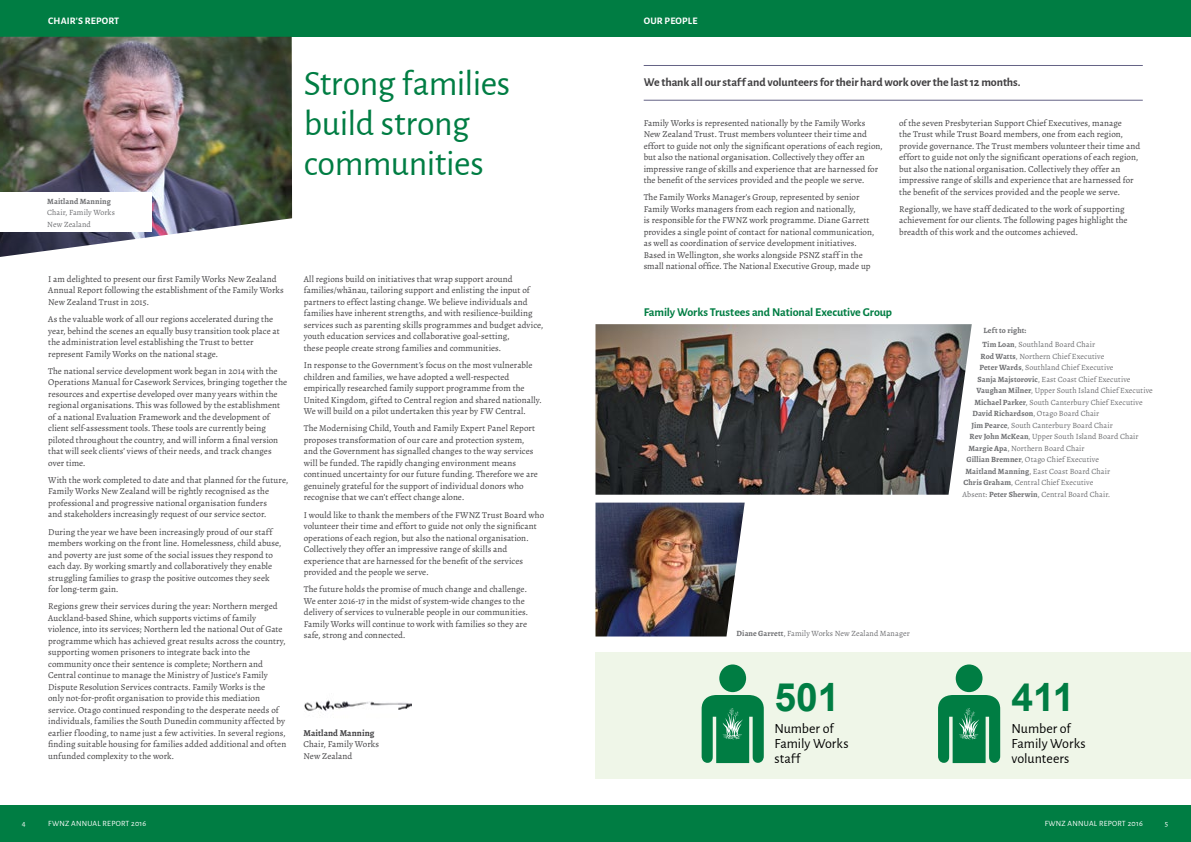
<style>
.page{position:relative;width:1191px;height:842px;background:#fff}
.page>*{position:absolute;margin:0;border:0;box-sizing:border-box;transform-origin:0 0}
.t1{font:700 39.1px "Arial";color:#007d43}
.t2{font:36px/40px "Alegreya Sans";letter-spacing:-.015em;color:#007d43}
.t3{font:14px/15px "Alegreya Sans";color:#000}
.t4{font:700 12px "Alegreya Sans";letter-spacing:-.01em;color:#414042}
.t5{font:700 12px "Alegreya Sans";letter-spacing:-.01em;color:#007d43}
.t6{font:700 10px "Alegreya Sans";letter-spacing:.015em;color:#fff}
.t7{font:9px/11.5px "Alegreya";letter-spacing:.005em;color:#414042}
.t8{font:700 9px "Alegreya";letter-spacing:.005em;color:#414042}
.t9{font:8px/11.5px "Alegreya";letter-spacing:.01em;color:#6d6e71}
.t10{font:8px "Alegreya Sans";letter-spacing:.03em;color:#fff}
.t11{font:700 8px "Alegreya";letter-spacing:.01em;color:#6d6e71}
.s1{font-weight:700}
</style>
<div class="page">
<div style="left:0;top:0;width:1191px;height:37px;background:#007d43"></div>
<div style="left:0;top:805px;width:1191px;height:37px;background:#007d43"></div>
<div style="left:595px;top:652px;width:596px;height:127px;background:#eff6e8"></div>
<hr style="left:643px;top:65px;width:499px;height:1px;background:#646386">
<hr style="left:643px;top:100px;width:499px;height:1px;background:#646386">
<img style="left:0;top:37px;width:292px;height:220px">
<div style="left:0;top:193px;width:152px;height:39px;background:#fff"></div>
<img style="left:595px;top:324px;width:376px;height:171px">
<img style="left:595px;top:503px;width:149px;height:133px">
<div style="left:719px;top:664px;width:27px;height:28px;background:#007d43;border-radius:50%"></div>
<div style="left:955px;top:664px;width:27px;height:28px;background:#007d43;border-radius:50%"></div>
<svg style="left:701px;top:695px;width:62px;height:68px;background:#248f5c"></svg>
<svg style="left:938px;top:695px;width:62px;height:68px;background:#228e5b"></svg>
<img style="left:304px;top:700px;width:108px;height:11px">
<p class="t6" style="left:48px;top:13px;width:72px">CHAIR’S REPORT</p>
<p class="t6" style="left:644px;top:13px;width:55px">OUR PEOPLE</p>
<p class="t11" style="left:47px;top:196px;width:65px">Maitland Manning</p>
<p class="t9" style="left:47px;top:207px;width:69px">Chair, Family Works<br>New Zealand</p>
<h2 class="t2" style="left:304px;top:62px;width:208px">Strong families build strong communities</h2>
<p class="t7" style="left:48px;top:273px;width:237px">I am delighted to present our first Family Works New Zealand<br>Annual Report following the establishment of the Family Works<br>New Zealand Trust in 2015.</p>
<p class="t7" style="left:48px;top:313px;width:233px">As the valuable work of all our regions accelerated during the year, behind the scenes an equally busy transition took place at the administration level establishing the Trust to better represent Family Works on the national stage.</p>
<p class="t7" style="left:48px;top:365px;width:240px">The national service development work began in 2014 with the Operations Manual for Casework Services, bringing together the resources and expertise developed over many years within the regional organisations. This was followed by the establishment of a national Evaluation Framework and the development of client self-assessment tools. These tools are currently being piloted throughout the country, and will inform a final version that will seek clients’ views of their needs, and track changes over time.</p>
<p class="t7" style="left:48px;top:474px;width:241px">With the work completed to date and that planned for the future, Family Works New Zealand will be rightly recognised as the professional and progressive national organisation funders<br>and stakeholders increasingly request of our service sector.</p>
<p class="t7" style="left:48px;top:526px;width:235px">During the year we have been increasingly proud of our staff members working on the front line. Homelessness, child abuse, and poverty are just some of the social issues they respond to each day. By working smartly and collaboratively they enable struggling families to grasp the positive outcomes they seek for long-term gain.</p>
<p class="t7" style="left:48px;top:601px;width:240px">Regions grew their services during the year: Northern merged Auckland-based Shine, which supports victims of family violence, into its services; Northern led the national Out of Gate programme which has achieved great results across the country, supporting women prisoners to integrate back into the community once their sentence is complete; Northern and Central continue to manage the Ministry of Justice’s Family Dispute Resolution Services contracts. Family Works is the<br>only not-for-profit organisation to provide this mediation service. Otago continued responding to the desperate needs of individuals, families the South Dunedin community affected by earlier flooding, to name just a few activities. In several regions, finding suitable housing for families added additional and often unfunded complexity to the work.</p>
<p class="t7" style="left:304px;top:273px;width:241px">All regions build on initiatives that wrap support around families/whānau, tailoring support and enlisting the input of partners to effect lasting change. We believe individuals and families have inherent strengths, and with resilience-building services such as parenting skills programmes and budget advice, youth education services and collaborative goal-setting,<br>these people create strong families and communities.</p>
<p class="t7" style="left:304px;top:359px;width:239px">In response to the Government’s focus on the most vulnerable children and families, we have adopted a well-respected empirically researched family support programme from the United Kingdom, gifted to Central region and shared nationally.<br>We will build on a pilot undertaken this year by FW Central.</p>
<p class="t7" style="left:304px;top:423px;width:236px">The Modernising Child, Youth and Family Expert Panel Report proposes transformation of our care and protection system, and the Government has signalled changes to the way services will be funded. The rapidly changing environment means continued uncertainty for our future funding. Therefore we are genuinely grateful for the support of individual donors who recognise that we can’t effect change alone.</p>
<p class="t7" style="left:304px;top:509px;width:242px">I would like to thank the members of the FWNZ Trust Board who volunteer their time and effort to guide not only the significant operations of each region, but also the national organisation.<br>Collectively they offer an impressive range of skills and experience that are harnessed for the benefit of the services provided and the people we serve.</p>
<p class="t7" style="left:304px;top:583px;width:226px">The future holds the promise of much change and challenge.<br>We enter 2016-17 in the midst of system-wide changes to the delivery of services to vulnerable people in our communities.<br>Family Works will continue to work with families so they are safe, strong and connected.</p>
<p class="t8" style="left:303px;top:727px;width:73px">Maitland Manning</p>
<p class="t7" style="left:303px;top:739px;width:77px">Chair, Family Works<br>New Zealand</p>
<h3 class="t4" style="left:643px;top:73px;width:378px">We thank all our staff and volunteers for their hard work over the last 12 months.</h3>
<p class="t7" style="left:643px;top:117px;width:240px">Family Works is represented nationally by the Family Works New Zealand Trust. Trust members volunteer their time and effort to guide not only the significant operations of each region, but also the national organisation. Collectively they offer an impressive range of skills and experience that are harnessed for the benefit of the services provided and the people we serve.</p>
<p class="t7" style="left:643px;top:192px;width:232px">The Family Works Manager’s Group, represented by senior Family Works managers from each region and nationally,<br>is responsible for the FWNZ work programme. Diane Garrett provides a single point of contact for national communication, as well as coordination of service development initiatives.<br>Based in Wellington, she works alongside PSNZ staff in the small national office. The National Executive Group, made up</p>
<p class="t7" style="left:899px;top:117px;width:242px">of the seven Presbyterian Support Chief Executives, manage<br>the Trust while Trust Board members, one from each region, provide governance. The Trust members volunteer their time and effort to guide not only the significant operations of each region, but also the national organisation. Collectively they offer an impressive range of skills and experience that are harnessed for the benefit of the services provided and the people we serve.</p>
<p class="t7" style="left:899px;top:203px;width:230px">Regionally, we have staff dedicated to the work of supporting achievement for our clients. The following pages highlight the breadth of this work and the outcomes achieved.</p>
<h3 class="t5" style="left:643px;top:303px;width:250px">Family Works Trustees and National Executive Group</h3>
<p class="t9" style="left:982px;top:323px;width:114px;line-height:14.3px"><span class="s1">Left to right:<br>Tim Loan</span>, Southland Board Chair</p>
<p class="t9" style="left:980px;top:350px;width:125px"><span class="s1">Rod Watts</span>, Northern Chief Executive</p>
<p class="t9" style="left:979px;top:362px;width:136px"><span class="s1">Peter Wards</span>, Southland Chief Executive</p>
<p class="t9" style="left:977px;top:373px;width:154px"><span class="s1">Sanja Majstorovic</span>, East Coast Chief Executive</p>
<p class="t9" style="left:976px;top:385px;width:178px"><span class="s1">Vaughan Milner</span>, Upper South Island Chief Executive</p>
<p class="t9" style="left:974px;top:396px;width:170px"><span class="s1">Michael Parker</span>, South Canterbury Chief Executive</p>
<p class="t9" style="left:972px;top:408px;width:128px"><span class="s1">David Richardson</span>, Otago Board Chair</p>
<p class="t9" style="left:971px;top:419px;width:143px"><span class="s1">Jim Pearce</span>, South Canterbury Board Chair</p>
<p class="t9" style="left:969px;top:431px;width:171px"><span class="s1">Rev John McKean</span>, Upper South Island Board Chair</p>
<p class="t9" style="left:968px;top:442px;width:118px"><span class="s1">Margie Apa</span>, Northern Board Chair</p>
<p class="t9" style="left:966px;top:454px;width:134px"><span class="s1">Gillian Bremner</span>, Otago Chief Executive</p>
<p class="t9" style="left:965px;top:465px;width:146px"><span class="s1">Maitland Manning</span>, East Coast Board Chair</p>
<p class="t9" style="left:963px;top:477px;width:131px"><span class="s1">Chris Graham</span>, Central Chief Executive</p>
<p class="t9" style="left:962px;top:488px;width:149px">Absent: <span class="s1">Peter Sherwin</span>, Central Board Chair.</p>
<p class="t9" style="left:736px;top:628px;width:175px"><span class="s1">Diane Garrett</span>, Family Works New Zealand Manager</p>
<h1 class="t1" style="left:774px;top:671px;width:67px">501</h1>
<h1 class="t1" style="left:1011px;top:671px;width:64px">411</h1>
<h3 class="t3" style="left:774px;top:720px;width:76px">Number of<br>Family Works staff</h3>
<h3 class="t3" style="left:1011px;top:720px;width:76px">Number of<br>Family Works volunteers</h3>
<p class="t10" style="left:22px;top:818px;width:5px">4</p>
<p class="t10" style="left:48px;top:818px;width:100px">FWNZ ANNUAL REPORT 2016</p>
<p class="t10" style="left:1044px;top:818px;width:100px">FWNZ ANNUAL REPORT 2016</p>
<p class="t10" style="left:1165px;top:818px;width:5px">5</p>
</div>
